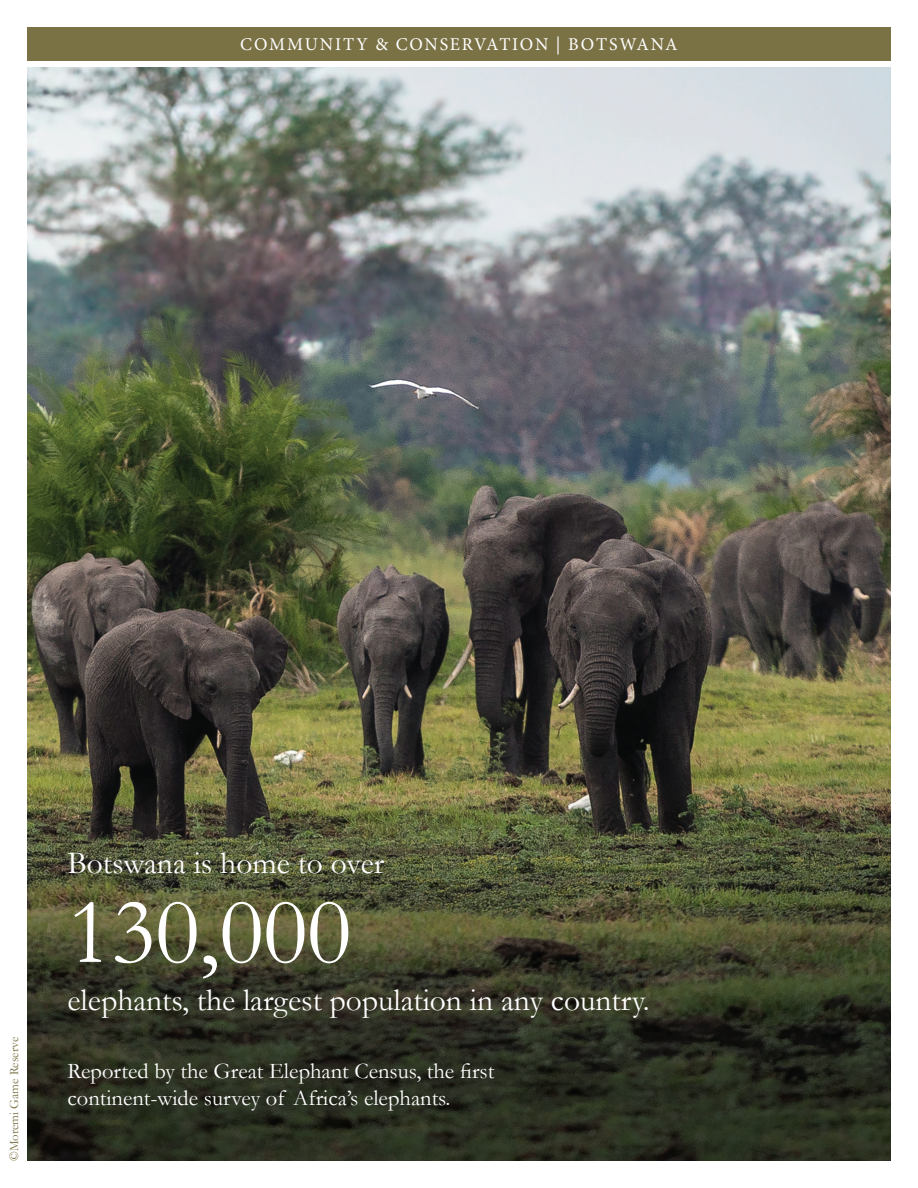
<style>
.page{position:relative;width:918px;height:1188px;background:#fff}
.page>*{position:absolute;margin:0;border:0;box-sizing:border-box;transform-origin:0 0}
.body{font:94.5px "Garamond";letter-spacing:-.005em;color:#fff}
.body-2{font:31.5px "Garamond";color:#fff}
.body-3{font:22.5px/27px "Garamond";color:#fff}
.t1{font:18px "Minion Pro";letter-spacing:.1em;color:#fff}
.Flight_info{font:12.75px "Garamond";color:#7a7145}
</style>
<div class="page">
<div style="left:27px;top:27px;width:864px;height:34px;background:#7a7145"></div>
<img style="left:27px;top:68px;width:864px;height:1093px">
<p class="t1" style="left:240px;top:33px;width:439px">COMMUNITY &amp; CONSERVATION | BOTSWANA</p>
<p class="Flight_info" style="left:5px;top:1161px;width:126px;rotate:-90deg">©Moremi Game Reserve</p>
<p class="body-2" style="left:68px;top:842px;width:318px">Botswana is home to over</p>
<p class="body" style="left:68px;top:869px;width:285px">130,000</p>
<p class="body-2" style="left:68px;top:979px;width:584px">elephants, the largest population in any country.</p>
<p class="body-3" style="left:68px;top:1057px;width:428px">Reported by the Great Elephant Census, the first continent-wide survey of Africa’s elephants.</p>
</div>
